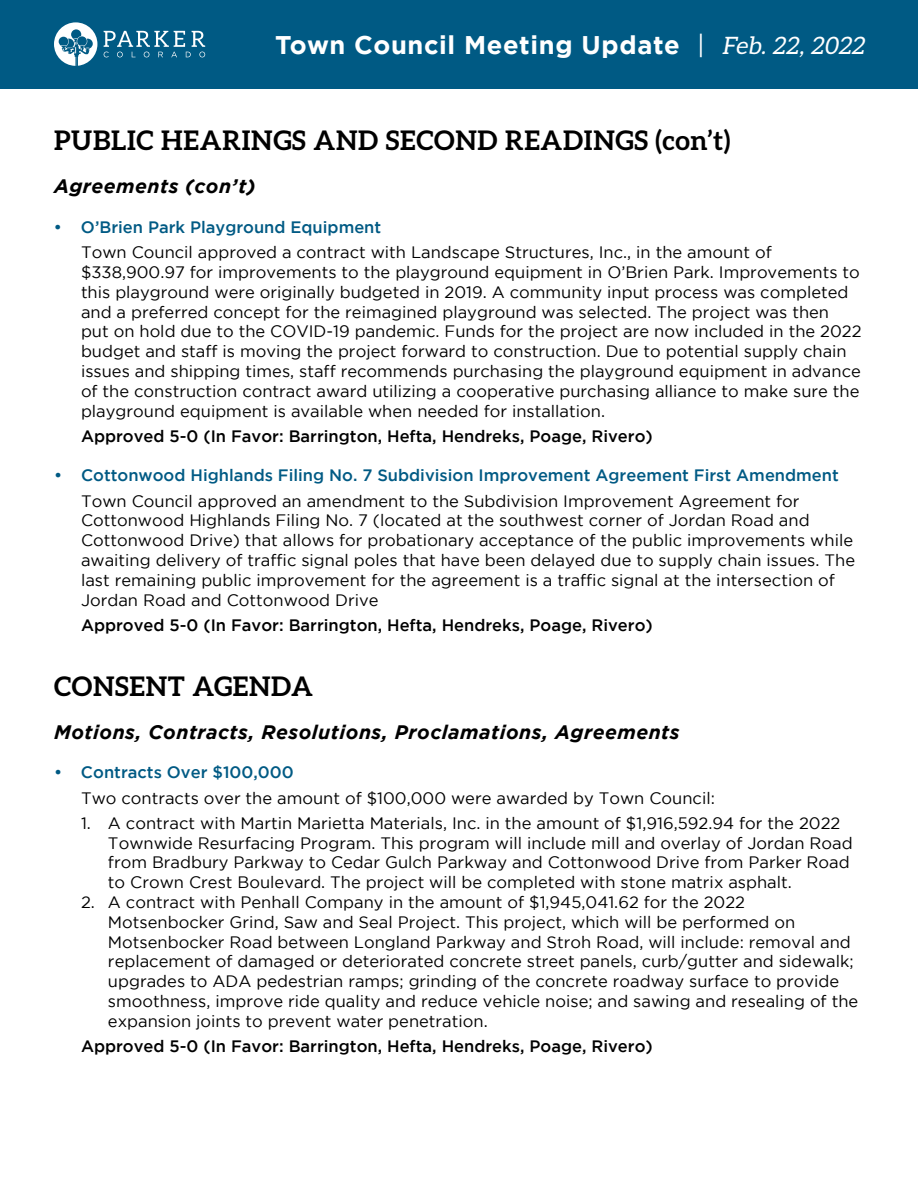
<style>
.page{position:relative;width:918px;height:1188px;background:#fff}
.page>*{position:absolute;margin:0;border:0;box-sizing:border-box;transform-origin:0 0}
.t1{font:700 27px "Aleo";letter-spacing:.025em;color:#000}
.t2{font:700 25.5px "Gotham";letter-spacing:.025em;color:#fff}
.t3{font:italic 700 19.5px "Gotham";letter-spacing:.025em;color:#000}
.t4{font:16.5px/19.8px "Gotham";color:#000}
.t5{font:500 16.5px "Gotham";color:#000}
.t6{font:500 16.5px "Gotham";color:#005a84}
.s1{font-weight:400}
.s2{font-family:"Aleo";font-weight:400;font-style:italic;font-size:24px}
</style>
<div class="page">
<div style="left:0;top:0;width:918px;height:88px;background:#005a84"></div>
<svg style="left:54px;top:22px;width:43px;height:44px"></svg>
<svg style="left:104px;top:31px;width:101px;height:26px"></svg>
<h2 class="t2" style="left:275px;top:30px;width:595px">Town Council Meeting Update <span class="s1">|</span> <span class="s2">Feb. 22, 2022</span></h2>
<h1 class="t1" style="left:54px;top:125px;width:678px">PUBLIC HEARINGS AND SECOND READINGS (con’t)</h1>
<p class="t3" style="left:54px;top:175px;width:203px">Agreements (con’t)</p>
<p class="t6" style="left:54px;top:218px;width:329px">• O’Brien Park Playground Equipment</p>
<p class="t4" style="left:81px;top:242px;width:782px">Town Council approved a contract with Landscape Structures, Inc., in the amount of $338,900.97 for improvements to the playground equipment in O’Brien Park. Improvements to this playground were originally budgeted in 2019. A community input process was completed and a preferred concept for the reimagined playground was selected. The project was then<br>put on hold due to the COVID-19 pandemic. Funds for the project are now included in the 2022 budget and staff is moving the project forward to construction. Due to potential supply chain issues and shipping times, staff recommends purchasing the playground equipment in advance of the construction contract award utilizing a cooperative purchasing alliance to make sure the playground equipment is available when needed for installation.</p>
<p class="t5" style="left:81px;top:427px;width:573px">Approved 5-0 (In Favor: Barrington, Hefta, Hendreks, Poage, Rivero)</p>
<p class="t6" style="left:54px;top:466px;width:786px">• Cottonwood Highlands Filing No. 7 Subdivision Improvement Agreement First Amendment</p>
<p class="t4" style="left:81px;top:491px;width:776px">Town Council approved an amendment to the Subdivision Improvement Agreement for Cottonwood Highlands Filing No. 7 (located at the southwest corner of Jordan Road and Cottonwood Drive) that allows for probationary acceptance of the public improvements while awaiting delivery of traffic signal poles that have been delayed due to supply chain issues. The last remaining public improvement for the agreement is a traffic signal at the intersection of Jordan Road and Cottonwood Drive</p>
<p class="t5" style="left:81px;top:616px;width:573px">Approved 5-0 (In Favor: Barrington, Hefta, Hendreks, Poage, Rivero)</p>
<h1 class="t1" style="left:54px;top:670px;width:261px">CONSENT AGENDA</h1>
<p class="t3" style="left:54px;top:721px;width:627px">Motions, Contracts, Resolutions, Proclamations, Agreements</p>
<p class="t6" style="left:54px;top:763px;width:241px">• Contracts Over $100,000</p>
<p class="t4" style="left:81px;top:788px;width:635px">Two contracts over the amount of $100,000 were awarded by Town Council:</p>
<p class="t4" style="left:108px;top:813px;width:746px;text-indent:-27px">1. A contract with Martin Marietta Materials, Inc. in the amount of $1,916,592.94 for the 2022<br>Townwide Resurfacing Program. This program will include mill and overlay of Jordan Road from Bradbury Parkway to Cedar Gulch Parkway and Cottonwood Drive from Parker Road to Crown Crest Boulevard. The project will be completed with stone matrix asphalt.</p>
<p class="t4" style="left:108px;top:892px;width:752px;text-indent:-27px">2. A contract with Penhall Company in the amount of $1,945,041.62 for the 2022<br>Motsenbocker Grind, Saw and Seal Project. This project, which will be performed on Motsenbocker Road between Longland Parkway and Stroh Road, will include: removal and replacement of damaged or deteriorated concrete street panels, curb/gutter and sidewalk; upgrades to ADA pedestrian ramps; grinding of the concrete roadway surface to provide smoothness, improve ride quality and reduce vehicle noise; and sawing and resealing of the expansion joints to prevent water penetration.</p>
<p class="t5" style="left:81px;top:1037px;width:573px">Approved 5-0 (In Favor: Barrington, Hefta, Hendreks, Poage, Rivero)</p>
</div>
